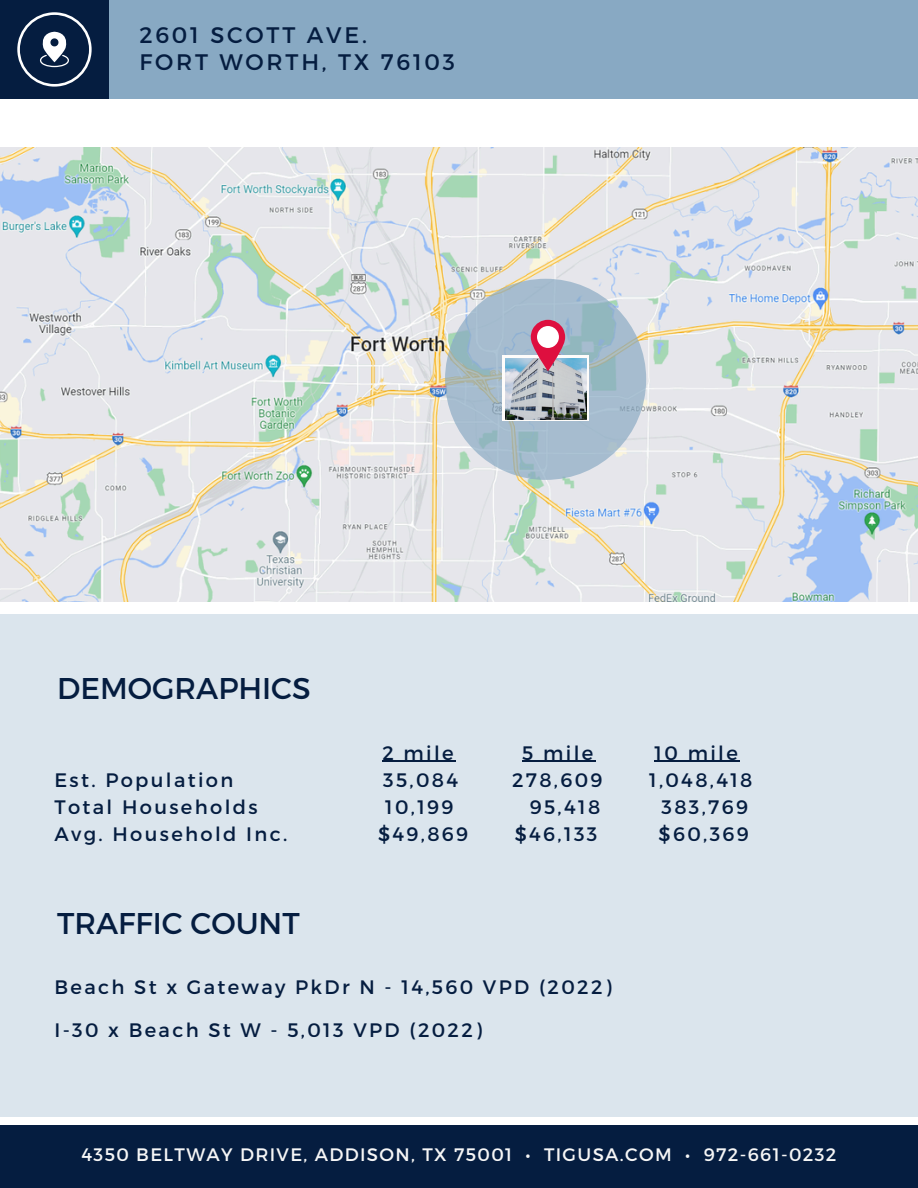
<style>
.page{position:relative;width:918px;height:1188px;background:#fff}
.page>*{position:absolute;margin:0;border:0;box-sizing:border-box;transform-origin:0 0}
.t1{font:30px "Montserrat";color:#051d40}
.t2{font:22.5px/27px "Montserrat";letter-spacing:.125em;color:#051d40}
.t3{font:19.5px "Montserrat";letter-spacing:.12em;color:#051d40}
.t4{font:18px "Montserrat";letter-spacing:.075em;color:#f6f6f6}
</style>
<div class="page">
<div style="left:103px;top:0;width:815px;height:99px;background:#88a9c3"></div>
<img style="left:0;top:147px;width:918px;height:455px">
<svg style="left:445px;top:279px;width:201px;height:201px;background:#a3bbca"></svg>
<div style="left:503px;top:356px;width:86px;height:65px;background:linear-gradient(to bottom,#fefcfa,#fefcfa)"></div>
<div style="left:0;top:1126px;width:918px;height:62px;background:#051d40"></div>
<div style="left:0;top:0;width:109px;height:99px;background:#051d40"></div>
<svg style="left:17px;top:12px;width:75px;height:75px"></svg>
<img style="left:505px;top:358px;width:81px;height:61px">
<svg style="left:531px;top:320px;width:34px;height:51px"></svg>
<div style="left:0;top:614px;width:918px;height:502px;background:#dbe5ed"></div>
<hr style="left:382px;top:761px;width:74px;height:1px;background:#051d40">
<hr style="left:522px;top:761px;width:74px;height:1px;background:#051d40">
<hr style="left:655px;top:761px;width:85px;height:1px;background:#051d40">
<p class="t2" style="left:139px;top:20px;width:317px">2601 SCOTT AVE.<br>FORT WORTH, TX 76103</p>
<h2 class="t1" style="left:57px;top:669px;width:255px">DEMOGRAPHICS</h2>
<p class="t3" style="left:382px;top:740px;width:73px">2 mile</p>
<p class="t3" style="left:522px;top:740px;width:73px">5 mile</p>
<p class="t3" style="left:655px;top:740px;width:85px">10 mile</p>
<p class="t3" style="left:54px;top:767px;width:180px">Est. Population</p>
<p class="t3" style="left:383px;top:767px;width:76px">35,084</p>
<p class="t3" style="left:512px;top:767px;width:92px">278,609</p>
<p class="t3" style="left:649px;top:767px;width:105px">1,048,418</p>
<p class="t3" style="left:54px;top:794px;width:205px">Total Households</p>
<p class="t3" style="left:385px;top:794px;width:70px">10,199</p>
<p class="t3" style="left:530px;top:794px;width:72px">95,418</p>
<p class="t3" style="left:662px;top:794px;width:88px">383,769</p>
<h1 class="t3" style="left:54px;top:821px;width:234px">Avg. Household Inc.</h1>
<h1 class="t3" style="left:378px;top:821px;width:92px">$49,869</h1>
<h1 class="t3" style="left:515px;top:821px;width:84px">$46,133</h1>
<h1 class="t3" style="left:659px;top:821px;width:92px">$60,369</h1>
<h1 class="t1" style="left:57px;top:904px;width:244px">TRAFFIC COUNT</h1>
<p class="t3" style="left:54px;top:974px;width:559px">Beach St x Gateway PkDr N - 14,560 VPD (2022)</p>
<p class="t3" style="left:54px;top:1018px;width:429px">I-30 x Beach St W - 5,013 VPD (2022)</p>
<p class="t4" style="left:81px;top:1143px;width:757px">4350 BELTWAY DRIVE, ADDISON, TX 75001 • TIGUSA.COM • 972-661-0232</p>
</div>
